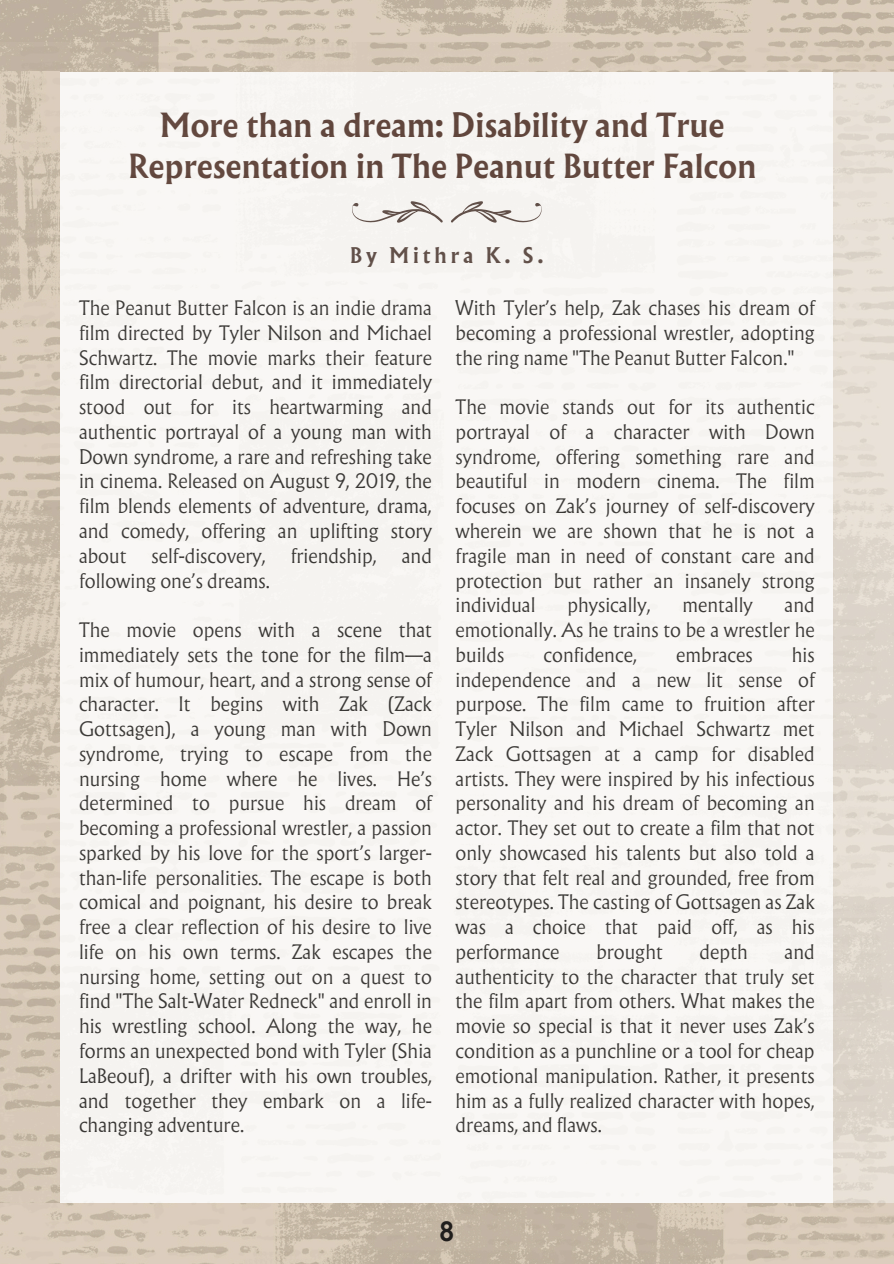
<style>
.page{position:relative;width:894px;height:1264px;background:#fff}
.page>*{position:absolute;margin:0;border:0;box-sizing:border-box;transform-origin:0 0}
.t1{font:700 30px/41.7px "Albertus Nova";letter-spacing:.01em;color:#50332b;text-align:center}
.t2{font:700 24px "Albertus Nova";color:#000}
.t3{font:700 19.5px "Albertus Nova";letter-spacing:.205em;color:#513f3a}
.t4{font:100 18px/24.8px "Albertus Nova";color:#222;text-align:justify}
</style>
<div class="page">
<img style="left:0;top:0;width:893px;height:43px">
<img style="left:0;top:43px;width:893px;height:1220px">
<p class="t1" style="left:128px;top:104px;width:629px">More than a dream: Disability and True<br>Representation in The Peanut Butter Falcon</p>
<p class="t3" style="left:350px;top:241px;width:194px">By Mithra K. S.</p>
<p class="t4" style="left:79px;top:296px;width:354px">The Peanut Butter Falcon is an indie drama film directed by Tyler Nilson and Michael Schwartz. The movie marks their feature film directorial debut, and it immediately stood out for its heartwarming and authentic portrayal of a young man with Down syndrome, a rare and refreshing take in cinema. Released on August 9, 2019, the film blends elements of adventure, drama, and comedy, offering an uplifting story about</p>
<h1 class="t4" style="left:455px;top:296px;width:360px">With Tyler’s help, Zak chases his dream of becoming a professional wrestler, adopting the ring name "The Peanut Butter Falcon."</h1>
<p class="t4" style="left:455px;top:395px;width:360px">The movie stands out for its authentic portrayal of a character with Down syndrome, offering something rare and beautiful in modern cinema. The film focuses on Zak’s journey of self-discovery wherein we are shown that he is not a fragile man in need of constant care and protection but rather an insanely strong individual</p>
<p class="t4" style="left:151px;top:543px;width:116px">self-discovery,</p>
<p class="t4" style="left:291px;top:543px;width:87px">friendship,</p>
<p class="t4" style="left:402px;top:543px;width:32px">and</p>
<p class="t4" style="left:79px;top:568px;width:192px">following one’s dreams.</p>
<p class="t4" style="left:79px;top:617px;width:354px">The movie opens with a scene that immediately sets the tone for the film—a mix of humour, heart, and a strong sense of character. It begins with Zak (Zack Gottsagen), a young man with Down syndrome, trying to escape from the nursing home where he lives. He’s determined to pursue his dream of becoming a professional wrestler, a passion sparked by his love for the sport’s larger&shy;than-life personalities. The escape is both comical and poignant, his desire to break free a clear reflection of his desire to live life on his own terms. Zak escapes the nursing home, setting out on a quest to find "The Salt-Water Redneck" and enroll in his wrestling school. Along the way, he forms an unexpected bond with Tyler (Shia LaBeouf), a drifter with his own troubles, and together they embark on a life&shy;changing adventure.</p>
<p class="t4" style="left:455px;top:593px;width:360px;text-indent:329px">and emotionally. As he trains to be a wrestler he builds</p>
<p class="t4" style="left:567px;top:593px;width:85px">physically,</p>
<p class="t4" style="left:682px;top:593px;width:72px">mentally</p>
<p class="t4" style="left:543px;top:642px;width:95px">confidence,</p>
<p class="t4" style="left:676px;top:642px;width:78px">embraces</p>
<p class="t4" style="left:455px;top:642px;width:360px;text-indent:336px">his independence and a new lit sense of purpose. The film came to fruition after Tyler Nilson and Michael Schwartz met Zack Gottsagen at a camp for disabled artists. They were inspired by his infectious personality and his dream of becoming an actor. They set out to create a film that not only showcased his talents but also told a story that felt real and grounded, free from stereotypes. The casting of Gottsagen as Zak was a choice that paid off, as his performance</p>
<p class="t4" style="left:455px;top:939px;width:360px;text-indent:329px">and authenticity to the character that truly set the film apart from others. What makes the movie so special is that it never uses Zak’s condition as a punchline or a tool for cheap emotional manipulation. Rather, it presents him as a fully realized character with hopes, dreams, and flaws.</p>
<p class="t4" style="left:596px;top:939px;width:68px">brought</p>
<p class="t4" style="left:699px;top:939px;width:50px">depth</p>
<h2 class="t2" style="left:439px;top:1214px;width:16px">8</h2>
</div>
